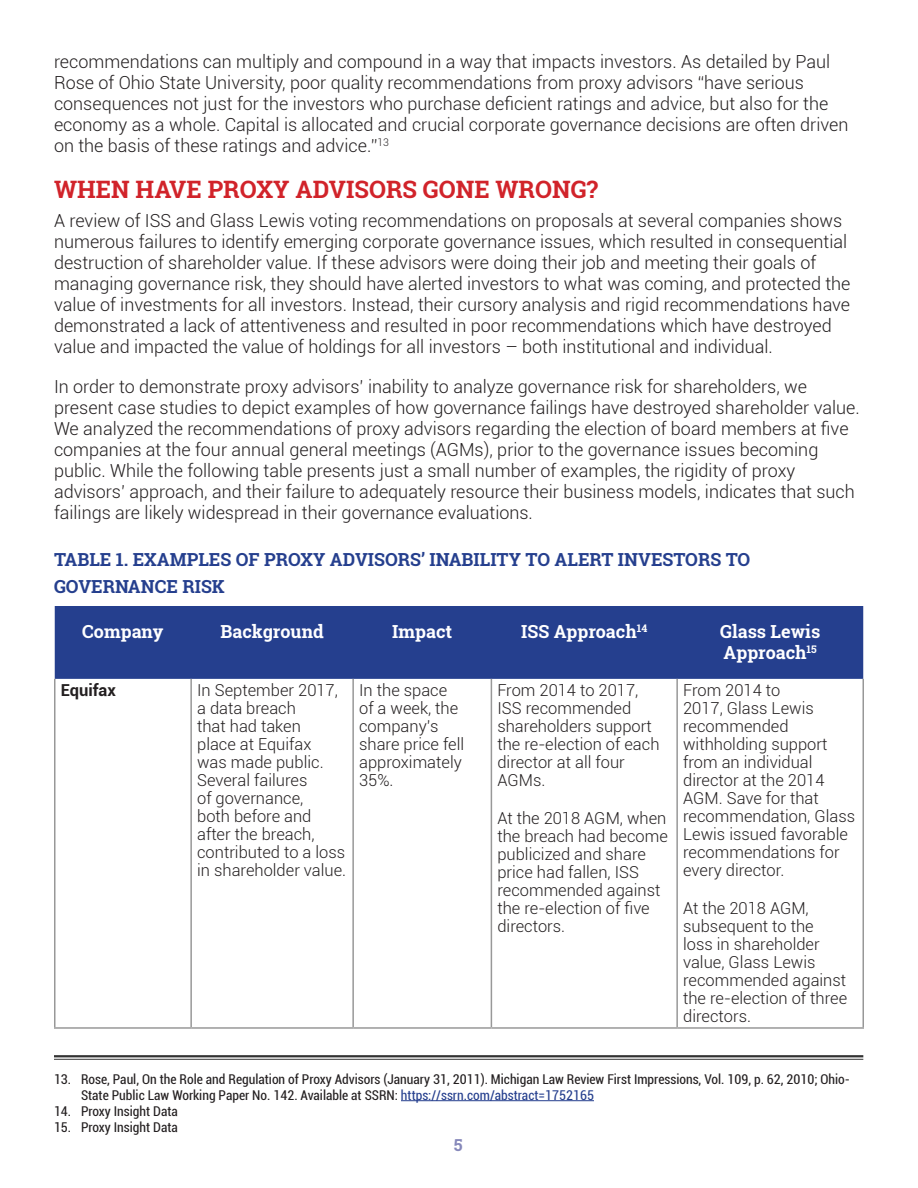
<style>
.page{position:relative;width:918px;height:1188px;background:#fff}
.page>*{position:absolute;margin:0;border:0;box-sizing:border-box;transform-origin:0 0}
.headers{font:700 24px "Roboto Slab";color:#d1232a}
.body{font:300 18px/21px "Roboto";color:#231f20}
.subhead{font:700 18px/27px "Roboto Slab";color:#253f8e}
.body-2{font:700 18px/21px "Roboto Slab";color:#fff}
.body-3{font:300 16.5px/18px "Roboto";color:#231f20}
.body-4{font:700 16.5px "Roboto";color:#231f20}
.t1{font:700 16.5px "Roboto Slab";color:#8688ba}
.t2{font:condensed 13.5px/16.2px "Roboto";color:#231f20}
.s1{color:#253f8e}
</style>
<div class="page">
<div style="left:55px;top:606px;width:808px;height:73px;background:#253f8e"></div>
<hr style="left:54px;top:679px;width:2px;height:348px;background:#989898">
<hr style="left:190px;top:679px;width:2px;height:348px;background:#989898">
<hr style="left:352px;top:679px;width:2px;height:348px;background:#989898">
<hr style="left:491px;top:679px;width:1px;height:348px;background:#989898">
<hr style="left:676px;top:679px;width:2px;height:348px;background:#989898">
<hr style="left:862px;top:679px;width:2px;height:348px;background:#989898">
<hr style="left:54px;top:1027px;width:137px;height:2px;background:#989898">
<hr style="left:191px;top:1027px;width:162px;height:2px;background:#989898">
<hr style="left:353px;top:1027px;width:138px;height:2px;background:#989898">
<hr style="left:491px;top:1027px;width:186px;height:2px;background:#989898">
<hr style="left:677px;top:1027px;width:187px;height:2px;background:#989898">
<hr style="left:401px;top:1100px;width:193px;height:1px;background:#253f8e">
<hr style="left:54px;top:1055px;width:809px;height:2px;background:#323232">
<hr style="left:54px;top:1059px;width:809px;height:1px;background:#323232">
<p class="body" style="left:54px;top:50px;width:796px">recommendations can multiply and compound in a way that impacts investors. As detailed by Paul Rose of Ohio State University, poor quality recommendations from proxy advisors “have serious consequences not just for the investors who purchase deficient ratings and advice, but also for the economy as a whole. Capital is allocated and crucial corporate governance decisions are often driven on the basis of these ratings and advice.”<sup>13</sup></p>
<p class="headers" style="left:54px;top:173px;width:546px">WHEN HAVE PROXY ADVISORS GONE WRONG?</p>
<p class="body" style="left:54px;top:209px;width:798px">A review of ISS and Glass Lewis voting recommendations on proposals at several companies shows numerous failures to identify emerging corporate governance issues, which resulted in consequential destruction of shareholder value. If these advisors were doing their job and meeting their goals of managing governance risk, they should have alerted investors to what was coming, and protected the value of investments for all investors. Instead, their cursory analysis and rigid recommendations have demonstrated a lack of attentiveness and resulted in poor recommendations which have destroyed value and impacted the value of holdings for all investors – both institutional and individual.</p>
<p class="body" style="left:54px;top:376px;width:807px">In order to demonstrate proxy advisors’ inability to analyze governance risk for shareholders, we present case studies to depict examples of how governance failings have destroyed shareholder value.<br>We analyzed the recommendations of proxy advisors regarding the election of board members at five companies at the four annual general meetings (AGMs), prior to the governance issues becoming public. While the following table presents just a small number of examples, the rigidity of proxy advisors’ approach, and their failure to adequately resource their business models, indicates that such failings are likely widespread in their governance evaluations.</p>
<p class="subhead" style="left:54px;top:545px;width:698px">TABLE 1. EXAMPLES OF PROXY ADVISORS’ INABILITY TO ALERT INVESTORS TO<br>GOVERNANCE RISK</p>
<p class="body-2" style="left:82px;top:621px;width:83px">Company</p>
<p class="body-2" style="left:221px;top:621px;width:105px">Background</p>
<p class="body-2" style="left:392px;top:621px;width:61px">Impact</p>
<p class="body-2" style="left:521px;top:621px;width:128px">ISS Approach<sup>14</sup></p>
<p class="body-2" style="left:720px;top:621px;width:102px">Glass Lewis<br>Approach<sup>15</sup></p>
<p class="body-4" style="left:61px;top:679px;width:57px">Equifax</p>
<p class="body-3" style="left:197px;top:681px;width:151px">In September 2017, a data breach<br>that had taken<br>place at Equifax<br>was made public.<br>Several failures<br>of governance,<br>both before and after the breach, contributed to a loss in shareholder value.</p>
<p class="body-3" style="left:359px;top:681px;width:107px">In the space of a week, the company’s share price fell approximately<br>35%.</p>
<p class="body-3" style="left:497px;top:681px;width:164px">From 2014 to 2017,<br>ISS recommended shareholders support the re-election of each director at all four<br>AGMs.</p>
<p class="body-3" style="left:683px;top:681px;width:174px">From 2014 to<br>2017, Glass Lewis recommended withholding support from an individual director at the 2014<br>AGM. Save for that recommendation, Glass<br>Lewis issued favorable recommendations for every director.</p>
<p class="body-3" style="left:683px;top:899px;width:166px">At the 2018 AGM, subsequent to the loss in shareholder value, Glass Lewis recommended against the re-election of three directors.</p>
<p class="body-3" style="left:497px;top:809px;width:172px">At the 2018 AGM, when the breach had become publicized and share price had fallen, ISS recommended against the re-election of five directors.</p>
<p class="t2" style="left:81px;top:1070px;width:771px;text-indent:-27px">13. Rose, Paul, On the Role and Regulation of Proxy Advisors (January 31, 2011). Michigan Law Review First Impressions, Vol. 109, p. 62, 2010; Ohio-<br>State Public Law Working Paper No. 142. Available at SSRN: <span class="s1">https://ssrn.com/abstract=1752165</span></p>
<p class="t2" style="left:54px;top:1103px;width:125px">14. Proxy Insight Data</p>
<p class="t2" style="left:54px;top:1119px;width:125px">15. Proxy Insight Data</p>
<p class="t1" style="left:454px;top:1134px;width:10px">5</p>
</div>
